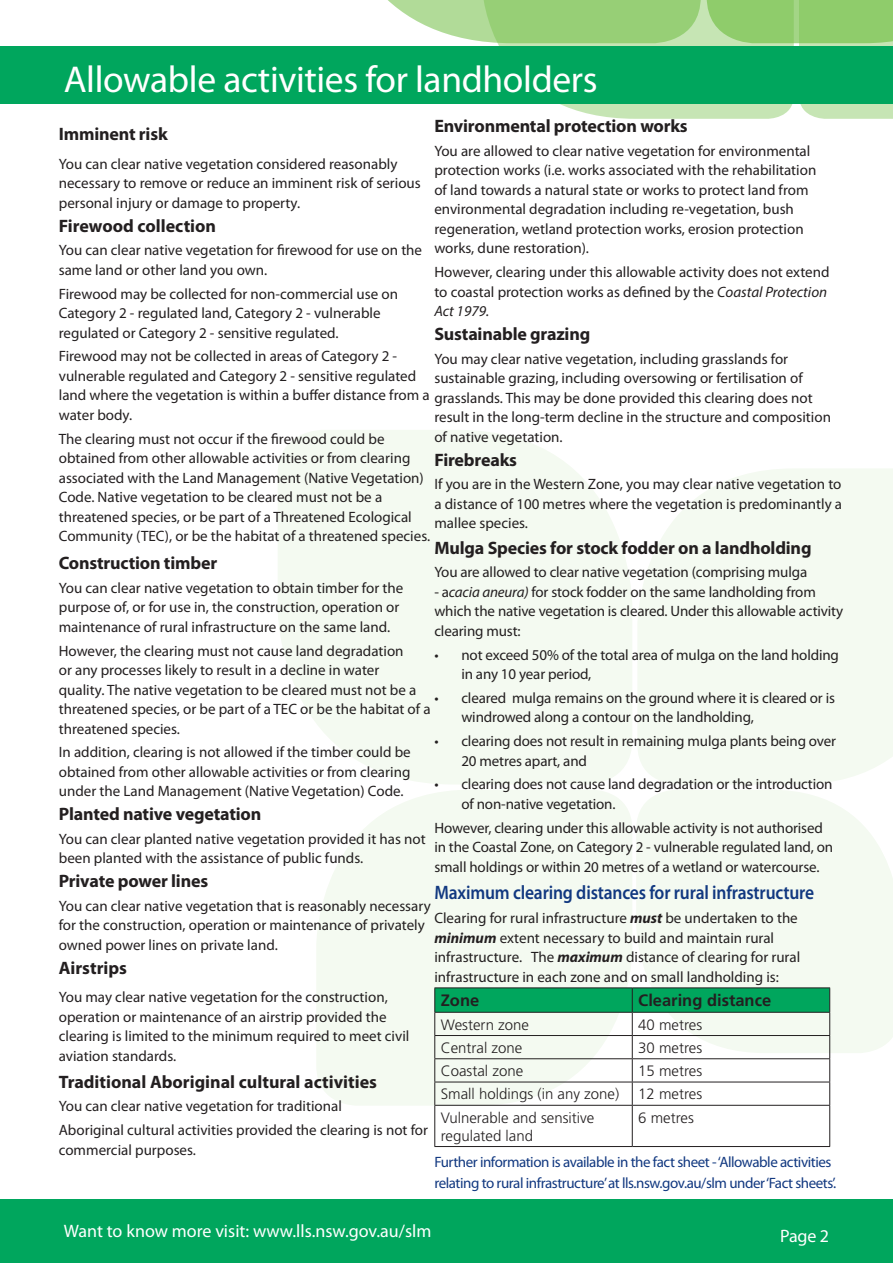
<style>
.page{position:relative;width:893px;height:1263px;background:#fff}
.page>*{position:absolute;margin:0;border:0;box-sizing:border-box;transform-origin:0 0}
.Heading_1{font:37.5px "Myriad Pro";letter-spacing:-.01em;color:#fff}
.text{font:600 19.5px "Myriad Pro";letter-spacing:-.01em;color:#113880;scale:.9 1}
.text-2{font:700 18px "Myriad Pro";letter-spacing:-.01em;color:#231f20}
.Heading_3{font:700 18px "Myriad Pro";letter-spacing:-.01em;color:#231f20}
.Light_head{font:18px "Myriad Pro";color:#fff}
.t1{font:700 16.5px "Frutiger LT Std";color:#231f20}
.text-3{font:15px/19.5px "Myriad Pro";color:#231f20}
.text-4{font:15px/21px "Myriad Pro";letter-spacing:-.03em;color:#113880}
.t2{font:300 15px/18px "Frutiger LT Std";color:#231f20}
.s1{font-style:italic}
.s2{font-weight:700;font-style:italic}
</style>
<div class="page">
<svg style="left:638px;top:469px;width:255px;height:315px;fill:#f4faf1"></svg>
<div style="left:636px;top:790px;width:257px;height:263px;background:#f4faf1"></div>
<svg style="left:278px;top:430px;width:354px;height:354px;fill:#f4faf1"></svg>
<svg style="left:316px;top:790px;width:316px;height:315px;fill:#f4faf1"></svg>
<svg style="left:376px;top:0;width:517px;height:119px"></svg>
<div style="left:0;top:1199px;width:893px;height:64px;background:#00a65d"></div>
<hr style="left:434px;top:987px;width:198px;height:1px;background:#231f20">
<hr style="left:632px;top:987px;width:198px;height:1px;background:#231f20">
<svg style="left:434px;top:988px;width:396px;height:117px"></svg>
<hr style="left:434px;top:1105px;width:198px;height:1px;background:#231f20">
<hr style="left:434px;top:1106px;width:1px;height:40px;background:#231f20">
<hr style="left:632px;top:1105px;width:198px;height:1px;background:#231f20">
<hr style="left:632px;top:1106px;width:1px;height:40px;background:#231f20">
<hr style="left:829px;top:1106px;width:1px;height:40px;background:#231f20">
<hr style="left:434px;top:1146px;width:198px;height:1px;background:#231f20">
<hr style="left:632px;top:1146px;width:198px;height:1px;background:#231f20">
<div style="left:0;top:46px;width:893px;height:57px;background:#00a65d"></div>
<p class="Heading_1" style="left:64px;top:56px;width:535px">Allowable activities for landholders</p>
<p class="Heading_3" style="left:434px;top:114px;width:255px">Environmental protection works</p>
<p class="text-3" style="left:434px;top:141px;width:383px">You are allowed to clear native vegetation for environmental protection works (i.e. works associated with the rehabilitation of land towards a natural state or works to protect land from environmental degradation including re-vegetation, bush regeneration, wetland protection works, erosion protection works, dune restoration).</p>
<p class="text-3" style="left:434px;top:262px;width:397px">However, clearing under this allowable activity does not extend to coastal protection works as defined by the <span class="s1">Coastal Protection<br>Act 1979.</span></p>
<p class="text-2" style="left:434px;top:322px;width:157px">Sustainable grazing</p>
<p class="text-3" style="left:434px;top:349px;width:398px">You may clear native vegetation, including grasslands for sustainable grazing, including oversowing or fertilisation of grasslands. This may be done provided this clearing does not result in the long-term decline in the structure and composition of native vegetation.</p>
<p class="text-2" style="left:434px;top:448px;width:84px">Firebreaks</p>
<p class="text-3" style="left:434px;top:474px;width:409px;text-align:justify">If you are in the Western Zone, you may clear native vegetation to a distance of 100 metres where the vegetation is predominantly a mallee species.</p>
<p class="text-2" style="left:434px;top:536px;width:379px">Mulga Species for stock fodder on a landholding</p>
<p class="text-3" style="left:434px;top:562px;width:374px">You are allowed to clear native vegetation (comprising mulga</p>
<p class="text-3" style="left:434px;top:582px;width:410px">- a<span class="s1">cacia aneura)</span> for stock fodder on the same landholding from which the native vegetation is cleared. Under this allowable activity clearing must:</p>
<p class="text-3" style="left:461px;top:644px;width:379px;text-indent:-27px">• not exceed 50% of the total area of mulga on the land holding in any 10 year period,</p>
<p class="text-3" style="left:461px;top:688px;width:375px;text-indent:-27px">• cleared mulga remains on the ground where it is cleared or is windrowed along a contour on the landholding,</p>
<p class="text-3" style="left:461px;top:731px;width:376px;text-indent:-27px">• clearing does not result in remaining mulga plants being over<br>20 metres apart, and</p>
<p class="text-3" style="left:461px;top:774px;width:373px;text-indent:-27px">• clearing does not cause land degradation or the introduction of non-native vegetation.</p>
<p class="text-3" style="left:434px;top:817px;width:400px">However, clearing under this allowable activity is not authorised in the Coastal Zone, on Category 2 - vulnerable regulated land, on small holdings or within 20 metres of a wetland or watercourse.</p>
<p class="text" style="left:434px;top:880px;width:423px">Maximum clearing distances for rural infrastructure</p>
<p class="text-3" style="left:434px;top:908px;width:367px">Clearing for rural infrastructure <span class="s2">must</span> be undertaken to the <span class="s2">minimum</span> extent necessary to build and maintain rural infrastructure. The <span class="s2">maximum</span> distance of clearing for rural infrastructure in each zone and on small landholding is:</p>
<p class="t1" style="left:441px;top:991px;width:40px">Zone</p>
<p class="t1" style="left:638px;top:991px;width:134px">Clearing distance</p>
<p class="t2" style="left:441px;top:1015px;width:90px">Western zone</p>
<p class="t2" style="left:638px;top:1015px;width:65px">40 metres</p>
<p class="t2" style="left:441px;top:1039px;width:83px">Central zone</p>
<p class="t2" style="left:638px;top:1039px;width:65px">30 metres</p>
<p class="t2" style="left:441px;top:1062px;width:84px">Coastal zone</p>
<p class="t2" style="left:638px;top:1062px;width:65px">15 metres</p>
<p class="t2" style="left:441px;top:1085px;width:180px">Small holdings (in any zone)</p>
<p class="t2" style="left:638px;top:1085px;width:65px">12 metres</p>
<p class="t2" style="left:441px;top:1108px;width:155px">Vulnerable and sensitive regulated land</p>
<p class="t2" style="left:638px;top:1108px;width:57px">6 metres</p>
<p class="text-4" style="left:434px;top:1151px;width:403px">Further information is available in the fact sheet - ‘Allowable activities relating to rural infrastructure’ at lls.nsw.gov.au/slm under ‘Fact sheets’.</p>
<p class="Heading_3" style="left:59px;top:123px;width:110px">Imminent risk</p>
<p class="text-3" style="left:59px;top:154px;width:364px">You can clear native vegetation considered reasonably necessary to remove or reduce an imminent risk of serious personal injury or damage to property.</p>
<p class="text-2" style="left:59px;top:214px;width:159px">Firewood collection</p>
<p class="text-3" style="left:59px;top:240px;width:365px">You can clear native vegetation for firewood for use on the same land or other land you own.</p>
<p class="text-3" style="left:59px;top:283px;width:341px">Firewood may be collected for non-commercial use on<br>Category 2 - regulated land, Category 2 - vulnerable regulated or Category 2 - sensitive regulated.</p>
<p class="text-3" style="left:59px;top:346px;width:372px">Firewood may not be collected in areas of Category 2 - vulnerable regulated and Category 2 - sensitive regulated land where the vegetation is within a buffer distance from a water body.</p>
<p class="text-3" style="left:59px;top:428px;width:373px">The clearing must not occur if the firewood could be obtained from other allowable activities or from clearing associated with the Land Management (Native Vegetation)<br>Code. Native vegetation to be cleared must not be a threatened species, or be part of a Threatened Ecological Community (TEC), or be the habitat of a threatened species.</p>
<p class="Heading_3" style="left:59px;top:551px;width:160px">Construction timber</p>
<p class="text-3" style="left:59px;top:578px;width:346px">You can clear native vegetation to obtain timber for the purpose of, or for use in, the construction, operation or maintenance of rural infrastructure on the same land.</p>
<p class="text-3" style="left:59px;top:640px;width:373px">However, the clearing must not cause land degradation<br>or any processes likely to result in a decline in water<br>quality. The native vegetation to be cleared must not be a threatened species, or be part of a TEC or be the habitat of a threatened species.</p>
<p class="text-3" style="left:59px;top:742px;width:353px;text-align:justify">In addition, clearing is not allowed if the timber could be obtained from other allowable activities or from clearing under the Land Management (Native Vegetation) Code.</p>
<p class="text-2" style="left:59px;top:802px;width:204px">Planted native vegetation</p>
<p class="text-3" style="left:59px;top:829px;width:368px">You can clear planted native vegetation provided it has not been planted with the assistance of public funds.</p>
<p class="text-2" style="left:59px;top:869px;width:151px">Private power lines</p>
<p class="text-3" style="left:59px;top:896px;width:373px">You can clear native vegetation that is reasonably necessary for the construction, operation or maintenance of privately owned power lines on private land.</p>
<p class="text-2" style="left:59px;top:956px;width:70px">Airstrips</p>
<p class="text-3" style="left:59px;top:987px;width:352px">You may clear native vegetation for the construction, operation or maintenance of an airstrip provided the clearing is limited to the minimum required to meet civil aviation standards.</p>
<p class="text-2" style="left:59px;top:1070px;width:320px">Traditional Aboriginal cultural activities</p>
<p class="text-3" style="left:59px;top:1096px;width:285px">You can clear native vegetation for traditional</p>
<p class="text-3" style="left:59px;top:1120px;width:371px">Aboriginal cultural activities provided the clearing is not for commercial purposes.</p>
<p class="Light_head" style="left:64px;top:1220px;width:369px">Want to know more visit: www.lls.nsw.gov.au/slm</p>
<p class="Light_head" style="left:780px;top:1224px;width:51px">Page 2</p>
</div>
